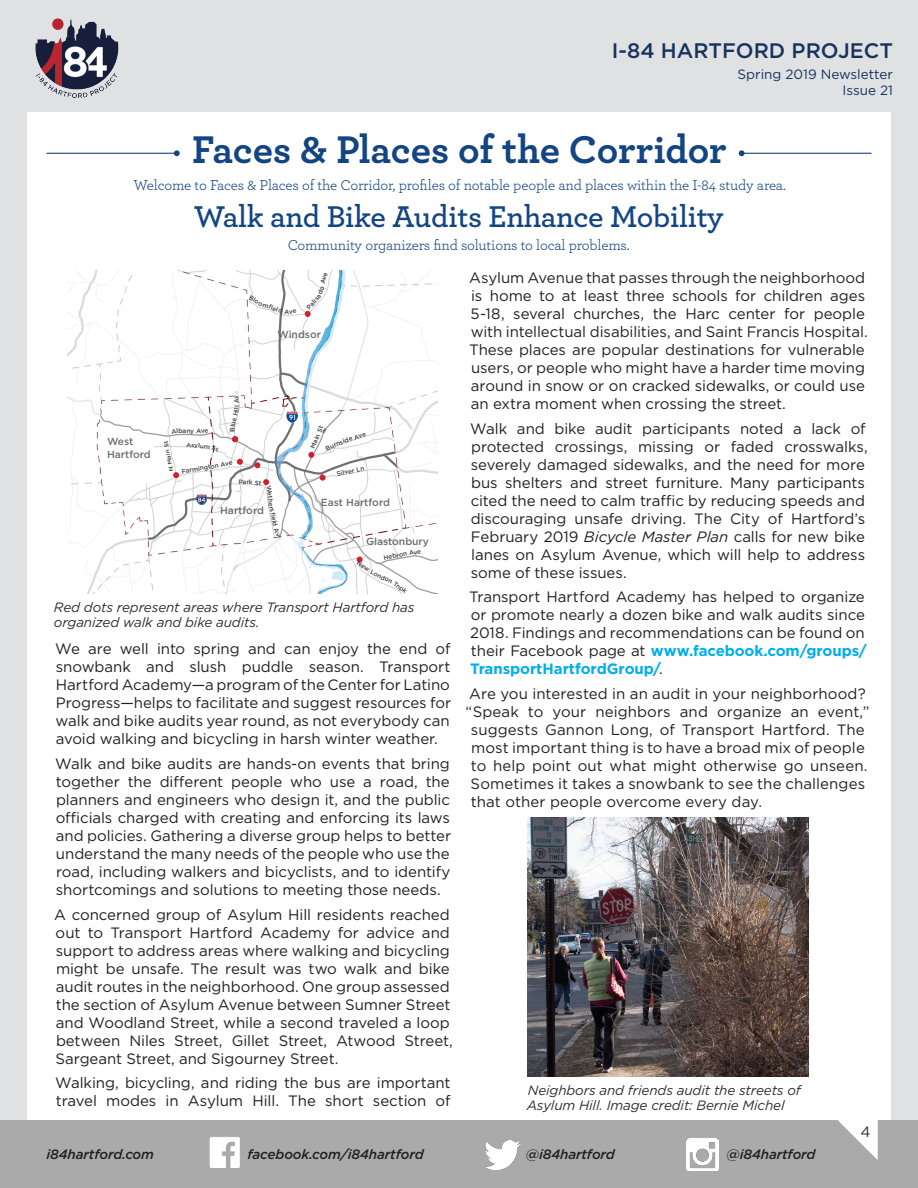
<style>
.page{position:relative;width:918px;height:1188px;background:#e0e1e3}
.page>*{position:absolute;margin:0;border:0;box-sizing:border-box;transform-origin:0 0}
.t1{font:700 40.5px "Archer";letter-spacing:-.01em;color:#134582}
.t2{font:600 31.5px "Archer";letter-spacing:-.01em;color:#134582}
.t3{font:500 21px "Gotham";color:#17335d}
.t4{font:15px/18px "Gotham";letter-spacing:-.005em;color:#231f20}
.t5{font:15px "Archer";letter-spacing:-.01em;color:#134582}
.t6{font:15px "Gotham";color:#2d2f2f}
.t7{font:italic 13.5px/15px "Gotham";letter-spacing:-.01em;color:#2d2f2f}
.t8{font:italic 500 13.5px "Gotham";letter-spacing:-.01em;color:#231f20}
.t9{font:13.5px/16.2px "Gotham";color:#17335d;text-align:right}
.t10{font:500 10.35px/12.3px "Gotham";color:#6d6e70}
.t11{font:500 6.45px "Gotham";color:#404041}
.t12{font:500 5.55px "Gotham";color:#404041;scale:1.15 1}
.s1{font-style:italic}
.s2{font-weight:700;color:#00aeef}
</style>
<div class="page">
<div style="left:27px;top:112px;width:864px;height:1008px;background:#fff"></div>
<div style="left:0;top:1120px;width:918px;height:68px;background:#aaa"></div>
<svg style="left:838px;top:1120px;width:40px;height:40px"></svg>
<hr style="left:741px;top:153px;width:131px;height:1px;background:#134582">
<svg style="left:739px;top:150px;width:6px;height:6px"></svg>
<hr style="left:46px;top:153px;width:131px;height:1px;background:#134582">
<svg style="left:174px;top:150px;width:6px;height:6px"></svg>
<img style="left:35px;top:18px;width:84px;height:80px">
<img style="left:528px;top:818px;width:280px;height:258px">
<img style="left:209px;top:1137px;width:31px;height:31px">
<img style="left:485px;top:1141px;width:35px;height:28px">
<img style="left:687px;top:1139px;width:32px;height:32px">
<svg style="left:67px;top:271px;width:371px;height:323px"></svg>
<h3 class="t3" style="left:612px;top:37px;width:283px">I-84 HARTFORD PROJECT</h3>
<p class="t9" style="left:738px;top:66px;width:157px">Spring 2019 Newsletter<br>Issue 21</p>
<h1 class="t1" style="left:192px;top:117px;width:536px">Faces &amp; Places of the Corridor</h1>
<h2 class="t5" style="left:134px;top:174px;width:654px">Welcome to Faces &amp; Places of the Corridor, profiles of notable people and places within the I-84 study area.</h2>
<h3 class="t2" style="left:194px;top:193px;width:531px">Walk and Bike Audits Enhance Mobility</h3>
<h4 class="t5" style="left:288px;top:235px;width:343px">Community organizers find solutions to local problems.</h4>
<p class="t10" style="left:277px;top:328px;width:45px">Windsor</p>
<p class="t10" style="left:107px;top:435px;width:45px">West<br>Hartford</p>
<p class="t12" style="left:168px;top:472px;width:28px;rotate:-101deg">N Main St</p>
<p class="t11" style="left:183px;top:426px;width:5px">a</p>
<p class="t11" style="left:181px;top:467px;width:53px;rotate:-10deg">Farmington Ave</p>
<p class="t10" style="left:220px;top:504px;width:45px">Hartford</p>
<p class="t11" style="left:276px;top:508px;width:13px;rotate:78deg">sfi e</p>
<p class="t11" style="left:308px;top:446px;width:25px;rotate:-67deg">Main St</p>
<p class="t11" style="left:336px;top:469px;width:29px;rotate:-11deg">Silver Ln</p>
<p class="t10" style="left:321px;top:496px;width:71px">East Hartford</p>
<p class="t10" style="left:366px;top:535px;width:64px">Glastonbury</p>
<p class="t11" style="left:383px;top:554px;width:39px;rotate:-10deg">Hebron Ave</p>
<p class="t7" style="left:54px;top:599px;width:362px">Red dots represent areas where Transport Hartford has organized walk and bike audits.</p>
<p class="t4" style="left:55px;top:640px;width:398px;text-align:justify">We are well into spring and can enjoy the end of snowbank and slush puddle season. Transport Hartford Academy—a program of the Center for Latino Progress—helps to facilitate and suggest resources for walk and bike audits year round, as not everybody can avoid walking and bicycling in harsh winter weather.</p>
<p class="t4" style="left:55px;top:754px;width:398px;text-align:justify">Walk and bike audits are hands-on events that bring together the different people who use a road, the planners and engineers who design it, and the public officials charged with creating and enforcing its laws and policies. Gathering a diverse group helps to better understand the many needs of the people who use the road, including walkers and bicyclists, and to identify shortcomings and solutions to meeting those needs.</p>
<p class="t4" style="left:54px;top:905px;width:400px">A concerned group of Asylum Hill residents reached out to Transport Hartford Academy for advice and support to address areas where walking and bicycling might be unsafe. The result was two walk and bike audit routes in the neighborhood. One group assessed the section of Asylum Avenue between Sumner Street and Woodland Street, while a second traveled a loop between Niles Street, Gillet Street, Atwood Street, Sargeant Street, and Sigourney Street.</p>
<p class="t4" style="left:55px;top:1074px;width:397px">Walking, bicycling, and riding the bus are important travel modes in Asylum Hill. The short section of</p>
<p class="t4" style="left:469px;top:268px;width:400px">Asylum Avenue that passes through the neighborhood is home to at least three schools for children ages 5-18, several churches, the Harc center for people with intellectual disabilities, and Saint Francis Hospital.<br>These places are popular destinations for vulnerable users, or people who might have a harder time moving around in snow or on cracked sidewalks, or could use an extra moment when crossing the street.</p>
<p class="t4" style="left:470px;top:419px;width:399px">Walk and bike audit participants noted a lack of protected crossings, missing or faded crosswalks, severely damaged sidewalks, and the need for more bus shelters and street furniture. Many participants cited the need to calm traffic by reducing speeds and discouraging unsafe driving. The City of Hartford’s February 2019 <span class="s1">Bicycle Master Plan</span> calls for new bike lanes on Asylum Avenue, which will help to address some of these issues.</p>
<p class="t4" style="left:469px;top:588px;width:399px">Transport Hartford Academy has helped to organize or promote nearly a dozen bike and walk audits since 2018. Findings and recommendations can be found on their Facebook page at <span class="s2">www.facebook.com/groups/ TransportHartfordGroup/</span>.</p>
<p class="t4" style="left:469px;top:684px;width:398px">Are you interested in an audit in your neighborhood?</p>
<p class="t4" style="left:466px;top:702px;width:406px">“Speak to your neighbors and organize an event,”</p>
<p class="t4" style="left:471px;top:720px;width:395px">suggests Gannon Long, of Transport Hartford. The</p>
<p class="t4" style="left:471px;top:738px;width:395px">most important thing is to have a broad mix of people</p>
<p class="t4" style="left:471px;top:756px;width:398px">to help point out what might otherwise go unseen.</p>
<p class="t4" style="left:471px;top:774px;width:396px">Sometimes it takes a snowbank to see the challenges</p>
<p class="t4" style="left:471px;top:792px;width:293px">that other people overcome every day.</p>
<p class="t7" style="left:527px;top:1082px;width:276px">Neighbors and friends audit the streets of<br>Asylum Hill. Image credit: Bernie Michel</p>
<p class="t6" style="left:860px;top:1122px;width:12px">4</p>
<p class="t8" style="left:46px;top:1145px;width:109px">i84hartford.com</p>
<p class="t8" style="left:248px;top:1145px;width:178px">facebook.com/i84hartford</p>
<p class="t8" style="left:526px;top:1145px;width:91px">@i84hartford</p>
<p class="t8" style="left:727px;top:1145px;width:91px">@i84hartford</p>
</div>
